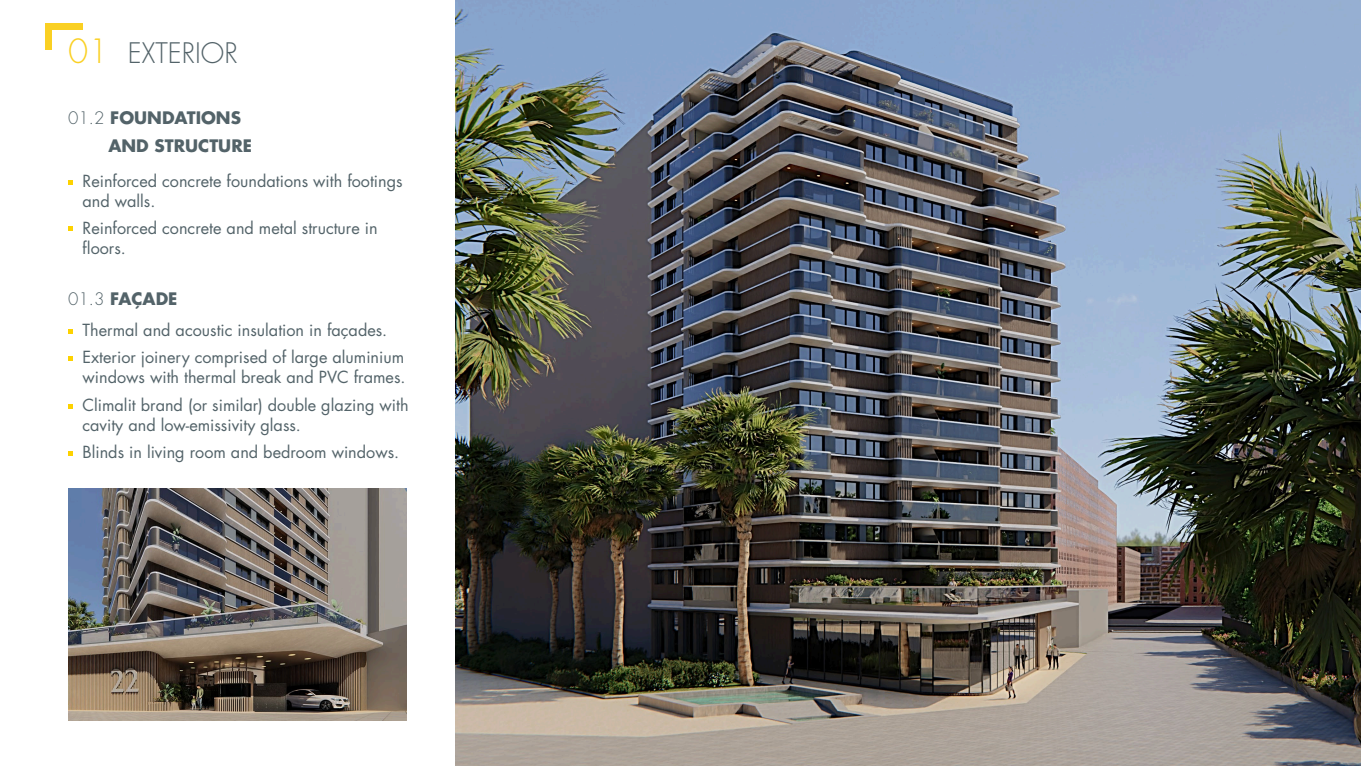
<style>
.page{position:relative;width:1361px;height:766px;background:#fff}
.page>*{position:absolute;margin:0;border:0;box-sizing:border-box;transform-origin:0 0}
.t1{font:300 27.5px "Futura Std";color:#536369}
.t2{font:700 16.75px/28.4px "Futura Std";color:#536369}
.t3{font:16.25px/27.1px "Futura Std";color:#536369}
.s1{font-size:32.5px;color:#fad023}
.s2{font-weight:300}
</style>
<div class="page">
<svg style="left:68px;top:180px;width:5px;height:5px"></svg>
<svg style="left:68px;top:226px;width:5px;height:4px"></svg>
<svg style="left:68px;top:356px;width:5px;height:5px"></svg>
<svg style="left:68px;top:404px;width:5px;height:4px"></svg>
<svg style="left:68px;top:451px;width:5px;height:5px"></svg>
<svg style="left:68px;top:329px;width:5px;height:5px"></svg>
<div style="left:46px;top:23px;width:37px;height:6px;background:#fad023"></div>
<div style="left:46px;top:23px;width:6px;height:27px;background:#fad023"></div>
<img style="left:455px;top:1px;width:905px;height:764px">
<img style="left:69px;top:488px;width:337px;height:232px">
<h1 class="t1" style="left:68px;top:36px;width:171px"><span class="s1">01</span> EXTERIOR</h1>
<p class="t2" style="left:108px;top:103px;width:145px;text-indent:-40px"><span class="s2">01.2</span> FOUNDATIONS<br>AND STRUCTURE</p>
<p class="t3" style="left:83px;top:171px;width:322px;line-height:20px">Reinforced concrete foundations with footings and walls.</p>
<p class="t3" style="left:83px;top:218px;width:297px;line-height:20px">Reinforced concrete and metal structure in floors.</p>
<p class="t2" style="left:68px;top:284px;width:111px"><span class="s2">01.3</span> FAÇADE</p>
<p class="t3" style="left:83px;top:317px;width:323px">Thermal and acoustic insulation in façades.<br>Exterior joinery comprised of large aluminium</p>
<p class="t3" style="left:83px;top:364px;width:327px">windows with thermal break and PVC frames.<br>Climalit brand (or similar) double glazing with</p>
<p class="t3" style="left:83px;top:411px;width:318px">cavity and low-emissivity glass.<br>Blinds in living room and bedroom windows.</p>
</div>
